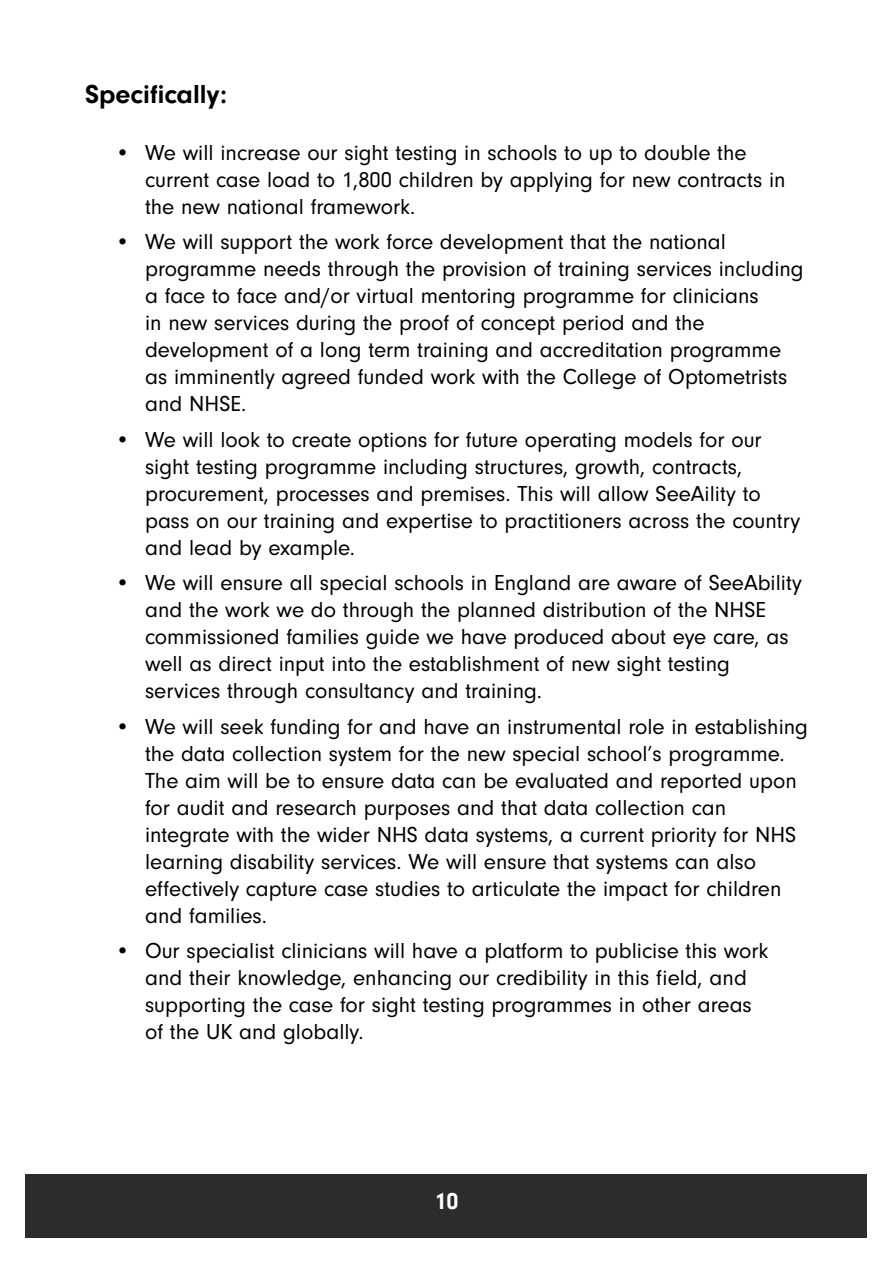
<style>
.page{position:relative;width:893px;height:1263px;background:#fff}
.page>*{position:absolute;margin:0;border:0;box-sizing:border-box;transform-origin:0 0}
.body{font:700 27px "Neuzeit Gro";color:#000}
.t1{font:700 24px "Neuzeit Gro";color:#fff}
.t2{font:22.5px/27px "Neuzeit Gro";color:#000}
</style>
<div class="page">
<div style="left:26px;top:1174px;width:841px;height:63px;background:#2c2c2c"></div>
<p class="body" style="left:85px;top:79px;width:144px">Specifically:</p>
<p class="t2" style="left:145px;top:139px;width:642px;text-indent:-30px">• We will increase our sight testing in schools to up to double the current case load to 1,800 children by applying for new contracts in the new national framework.</p>
<p class="t2" style="left:145px;top:229px;width:660px;text-indent:-30px">• We will support the work force development that the national programme needs through the provision of training services including a face to face and/or virtual mentoring programme for clinicians<br>in new services during the proof of concept period and the development of a long term training and accreditation programme as imminently agreed funded work with the College of Optometrists and NHSE.</p>
<p class="t2" style="left:145px;top:426px;width:657px;text-indent:-30px">• We will look to create options for future operating models for our sight testing programme including structures, growth, contracts, procurement, processes and premises. This will allow SeeAility to pass on our training and expertise to practitioners across the country and lead by example.</p>
<p class="t2" style="left:145px;top:570px;width:659px;text-indent:-30px">• We will ensure all special schools in England are aware of SeeAbility and the work we do through the planned distribution of the NHSE commissioned families guide we have produced about eye care, as well as direct input into the establishment of new sight testing services through consultancy and training.</p>
<p class="t2" style="left:145px;top:713px;width:664px;text-indent:-30px">• We will seek funding for and have an instrumental role in establishing the data collection system for the new special school’s programme.<br>The aim will be to ensure data can be evaluated and reported upon for audit and research purposes and that data collection can integrate with the wider NHS data systems, a current priority for NHS learning disability services. We will ensure that systems can also effectively capture case studies to articulate the impact for children and families.</p>
<p class="t2" style="left:145px;top:938px;width:625px;text-indent:-30px">• Our specialist clinicians will have a platform to publicise this work and their knowledge, enhancing our credibility in this field, and supporting the case for sight testing programmes in other areas of the UK and globally.</p>
<p class="t1" style="left:434px;top:1188px;width:25px">10</p>
</div>
